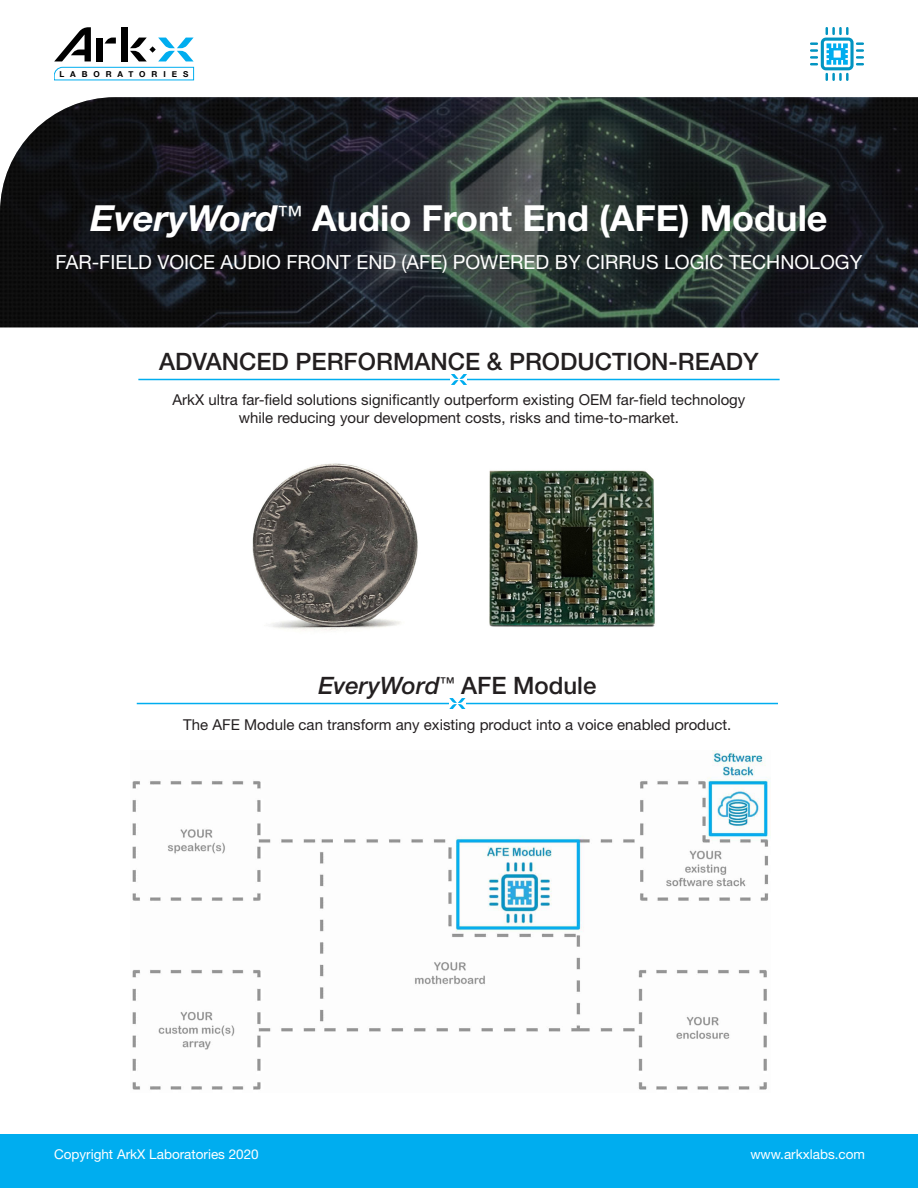
<style>
.page{position:relative;width:918px;height:1188px;background:#fff}
.page>*{position:absolute;margin:0;border:0;box-sizing:border-box;transform-origin:0 0}
.t1{font:700 36px "Helvetica Neue LT Std";color:#fff}
.t2{font:500 24px "Helvetica Neue LT Std";color:#231f20}
.t3{font:italic 500 24px "Helvetica Neue LT Std";color:#231f20}
.t4{font:19.5px "Helvetica Neue LT Std";color:#fff}
.t5{font:15px "Helvetica Neue LT Std";color:#231f20}
.t6{font:13.5px "Helvetica Neue LT Std";color:#fff}
.t7{font:700 8.25px "Helvetica Neue";letter-spacing:.725em;color:#000}
.s1{font-style:italic}
.s2{font-style:normal}
</style>
<div class="page">
<div style="left:0;top:1134px;width:918px;height:54px;background:#00adef"></div>
<img style="left:0;top:97px;width:918px;height:230px">
<svg style="left:54px;top:67px;width:140px;height:13px"></svg>
<svg style="left:54px;top:27px;width:37px;height:34px"></svg>
<div style="left:96px;top:38px;width:7px;height:23px;background:#000"></div>
<div style="left:122px;top:27px;width:6px;height:34px;background:#000"></div>
<svg style="left:105px;top:38px;width:11px;height:6px"></svg>
<svg style="left:130px;top:38px;width:63px;height:23px"></svg>
<svg style="left:810px;top:27px;width:54px;height:54px"></svg>
<hr style="left:138px;top:379px;width:642px;height:1px;background:#00adef">
<svg style="left:451px;top:374px;width:16px;height:11px"></svg>
<img style="left:132px;top:751px;width:638px;height:339px">
<hr style="left:137px;top:703px;width:641px;height:1px;background:#00adef">
<svg style="left:449px;top:698px;width:16px;height:11px"></svg>
<img style="left:252px;top:463px;width:403px;height:168px">
<p class="t7" style="left:59px;top:67px;width:130px">LABORATORIES</p>
<p class="t1" style="left:90px;top:196px;width:739px"><span class="s1">EveryWord</span><sup>™</sup> Audio Front End (AFE) Module</p>
<p class="t4" style="left:56px;top:250px;width:808px">FAR-FIELD VOICE AUDIO FRONT END (AFE) POWERED BY CIRRUS LOGIC TECHNOLOGY</p>
<p class="t2" style="left:159px;top:348px;width:601px">ADVANCED PERFORMANCE &amp; PRODUCTION-READY</p>
<p class="t5" style="left:173px;top:391px;width:574px">ArkX ultra far-field solutions significantly outperform existing OEM far-field technology</p>
<p class="t5" style="left:239px;top:409px;width:442px">while reducing your development costs, risks and time-to-market.</p>
<p class="t3" style="left:318px;top:672px;width:280px">EveryWord<sup>™</sup> <span class="s2">AFE Module</span></p>
<p class="t5" style="left:183px;top:716px;width:550px">The AFE Module can transform any existing product into a voice enabled product.</p>
<p class="t6" style="left:54px;top:1146px;width:206px">Copyright ArkX Laboratories 2020</p>
<p class="t6" style="left:750px;top:1146px;width:116px">www.arkxlabs.com</p>
</div>
